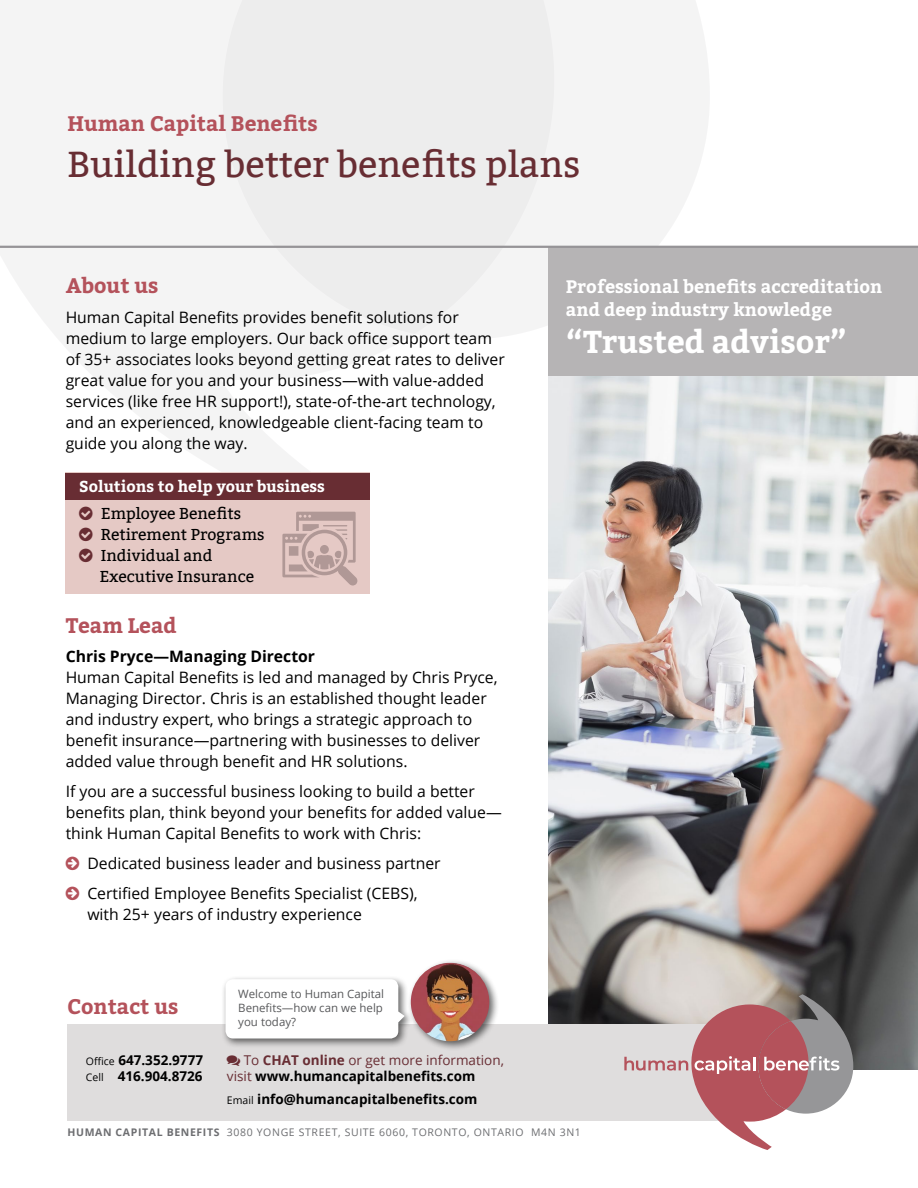
<style>
.page{position:relative;width:918px;height:1188px;background:#fff}
.page>*{position:absolute;margin:0;border:0;box-sizing:border-box;transform-origin:0 0}
.t1{font:36px "Bitter";color:#682d33}
.t2{font:700 31.5px "Bitter";color:#fff}
.t3{font:700 21px "Bitter";color:#b4525b}
.t4{font:700 18px/23.2px "Bitter";color:#fff}
.t5{font:15.75px/21px "Open Sans";color:#000}
.t6{font:15.75px/21px "Bitter";color:#000}
.t7{font:700 15.75px "Bitter";color:#fff}
.t8{font:700 15.75px "Open Sans";color:#000}
.t9{font:700 13.5px/22.5px "Open Sans";color:#000}
.t10{font:13.5px "Open Sans";color:#682d33}
.t11{font:11.55px/14px "Open Sans";color:#58595b;text-align:justify}
.t12{font:10.5px "Open Sans";letter-spacing:.06em;color:#6d6e71}
.s1{font-weight:400;font-size:10.5px}
.s2{font-weight:700}
.s3{font-weight:400;color:#682d33}
</style>
<div class="page">
<svg style="left:450px;top:0;width:260px;height:339px;fill:#f4f4f4"></svg>
<svg style="left:0;top:0;width:450px;height:527px;fill:#f4f4f4"></svg>
<div style="left:223px;top:0;width:345px;height:334px;background:#ededed"></div>
<div style="left:66px;top:473px;width:304px;height:121px;background:#e5c9c5"></div>
<div style="left:548px;top:247px;width:370px;height:823px;background:#b6b4b5"></div>
<img style="left:548px;top:377px;width:370px;height:693px">
<div style="left:68px;top:1024px;width:652px;height:96px;background:#dfdddd"></div>
<hr style="left:0;top:246px;width:918px;height:2px;background:#969497">
<div style="left:407px;top:959px;width:92px;height:92px;background:#000;opacity:.6"></div>
<img style="left:411px;top:963px;width:78px;height:78px;border-radius:39px">
<div style="left:222px;top:975px;width:192px;height:73px;background:#000;opacity:.6"></div>
<svg style="left:226px;top:979px;width:179px;height:60px"></svg>
<div style="left:66px;top:473px;width:304px;height:27px;background:#682d33"></div>
<svg style="left:282px;top:512px;width:76px;height:74px"></svg>
<svg style="left:624px;top:994px;width:229px;height:156px"></svg>
<h3 class="t3" style="left:68px;top:111px;width:252px">Human Capital Benefits</h3>
<h1 class="t1" style="left:68px;top:144px;width:514px">Building better benefits plans</h1>
<h3 class="t3" style="left:66px;top:273px;width:94px">About us</h3>
<p class="t5" style="left:66px;top:306px;width:441px">Human Capital Benefits provides benefit solutions for medium to large employers. Our back office support team of 35+ associates looks beyond getting great rates to deliver great value for you and your business—with value-added services (like free HR support!), state-of-the-art technology, and an experienced, knowledgeable client-facing team to guide you along the way.</p>
<p class="t7" style="left:79px;top:477px;width:247px">Solutions to help your business</p>
<p class="t6" style="left:100px;top:504px;width:166px">Employee Benefits<br>Retirement Programs<br>Individual and<br>Executive Insurance</p>
<h3 class="t3" style="left:66px;top:613px;width:112px">Team Lead</h3>
<p class="t8" style="left:66px;top:645px;width:251px">Chris Pryce—Managing Director</p>
<p class="t5" style="left:66px;top:666px;width:433px">Human Capital Benefits is led and managed by Chris Pryce, Managing Director. Chris is an established thought leader and industry expert, who brings a strategic approach to benefit insurance—partnering with businesses to deliver added value through benefit and HR solutions.</p>
<p class="t5" style="left:66px;top:780px;width:438px">If you are a successful business looking to build a better benefits plan, think beyond your benefits for added value— think Human Capital Benefits to work with Chris:</p>
<p class="t5" style="left:87px;top:848px;width:355px;line-height:30px">Dedicated business leader and business partner<br>Certified Employee Benefits Specialist (CEBS),</p>
<p class="t5" style="left:87px;top:903px;width:276px">with 25+ years of industry experience</p>
<h3 class="t3" style="left:68px;top:994px;width:112px">Contact us</h3>
<p class="t11" style="left:238px;top:987px;width:147px">Welcome to Human Capital Benefits—how can we help you today?</p>
<p class="t9" style="left:86px;top:1048px;width:119px"><span class="s1">Office</span> 647.352.9777</p>
<p class="t10" style="left:244px;top:1051px;width:262px">To <span class="s2">CHAT online</span> or get more information,</p>
<p class="t9" style="left:86px;top:1065px;width:118px"><span class="s1">Cell</span> 416.904.8726</p>
<p class="t9" style="left:227px;top:1065px;width:252px"><span class="s3">visit</span> www.humancapitalbenefits.com<br><span class="s1">Email</span> info@humancapitalbenefits.com</p>
<p class="t4" style="left:566px;top:275px;width:318px">Professional benefits accreditation and deep industry knowledge</p>
<h2 class="t2" style="left:566px;top:323px;width:283px">“Trusted advisor”</h2>
<p class="t12" style="left:68px;top:1125px;width:515px"><span class="s2">HUMAN CAPITAL BENEFITS</span> 3080 YONGE STREET, SUITE 6060, TORONTO, ONTARIO M4N 3N1</p>
</div>
